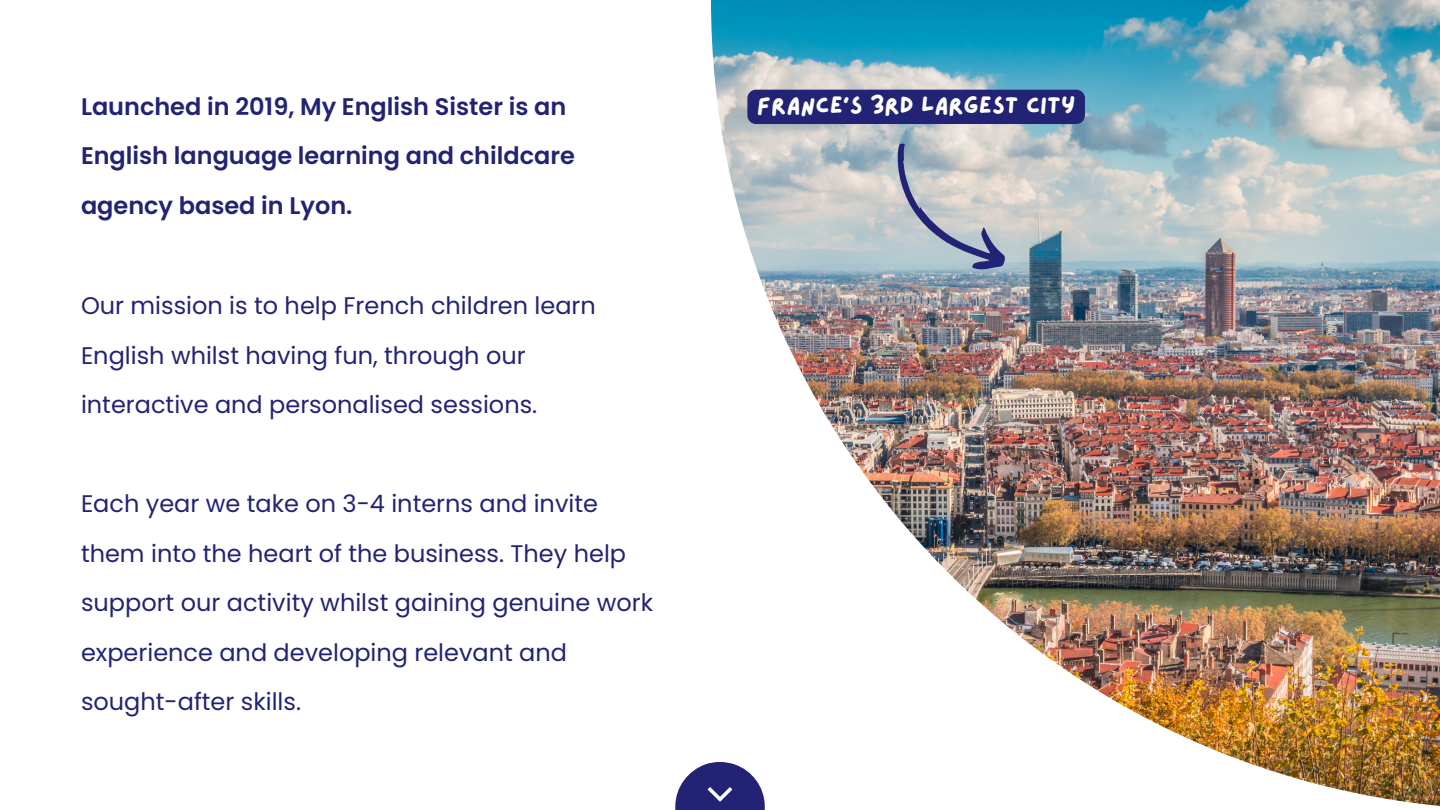
<style>
.page{position:relative;width:1440px;height:810px;background:#fff}
.page>*{position:absolute;margin:0;border:0;box-sizing:border-box;transform-origin:0 0}
.t1{font:24px/49.5px "Poppins";color:#232375}
.t2{font:600 24px/49.5px "Poppins";color:#232375}
.t3{font:24px "Lazydog";color:#fff}
</style>
<div class="page">
<img style="left:711px;top:0;width:729px;height:806px">
<svg style="left:897px;top:143px;width:108px;height:127px;background:#b4b8c1"></svg>
<div style="left:747px;top:90px;width:338px;height:34px;background:#232375;border-radius:9px"></div>
<svg style="left:675px;top:762px;width:90px;height:48px"></svg>
<p class="t2" style="left:81px;top:81px;width:496px">Launched in 2019, My English Sister is an<br>English language learning and childcare agency based in Lyon.</p>
<p class="t1" style="left:81px;top:281px;width:516px">Our mission is to help French children learn<br>English whilst having fun, through our interactive and personalised sessions.</p>
<p class="t1" style="left:81px;top:479px;width:574px">Each year we take on 3-4 interns and invite them into the heart of the business. They help support our activity whilst gaining genuine work experience and developing relevant and sought-after skills.</p>
<p class="t3" style="left:757px;top:94px;width:320px">FRANCE'S 3RD LARGEST CITY</p>
</div>
